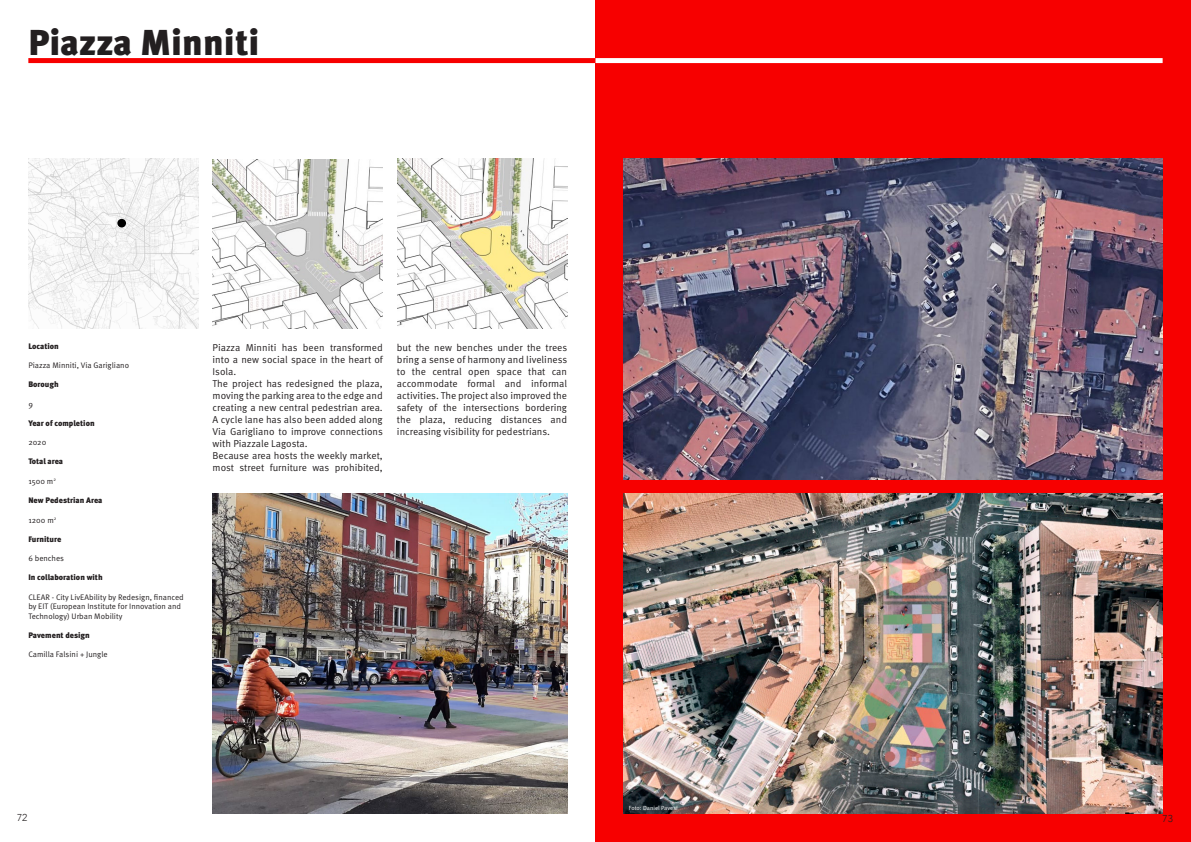
<style>
.page{position:relative;width:1191px;height:842px;background:#fff}
.page>*{position:absolute;margin:0;border:0;box-sizing:border-box;transform-origin:0 0}
.t1{font:900 36px "Meta Pro";color:#231f20}
.t2{font:10px/12px "Meta Pro";color:#231f20;text-align:justify}
.t3{font:300 10px "Avenir";color:#231f20}
.t4{font:8px/9.6px "Meta Pro";color:#231f20}
.t5{font:900 8px "Meta Pro";color:#231f20}
.t6{font:6px "Meta Pro";color:#fff}
</style>
<div class="page">
<div style="left:28px;top:58px;width:567px;height:5px;background:#f70000"></div>
<img style="left:213px;top:159px;width:170px;height:170px">
<img style="left:397px;top:158px;width:170px;height:171px">
<img style="left:213px;top:493px;width:354px;height:321px">
<img style="left:28px;top:159px;width:170px;height:170px">
<div style="left:117px;top:219px;width:9px;height:8px;background:#000;border-radius:50%"></div>
<div style="left:595px;top:0;width:596px;height:842px;background:#f70000"></div>
<div style="left:595px;top:58px;width:567px;height:5px;background:#fff"></div>
<img style="left:624px;top:159px;width:538px;height:320px">
<img style="left:624px;top:493px;width:538px;height:321px">
<p class="t1" style="left:28px;top:20px;width:233px">Piazza Minniti</p>
<p class="t5" style="left:28px;top:341px;width:32px">Location</p>
<p class="t4" style="left:28px;top:361px;width:102px">Piazza Minniti, Via Garigliano</p>
<p class="t5" style="left:28px;top:380px;width:32px">Borough</p>
<p class="t4" style="left:28px;top:399px;width:6px">9</p>
<p class="t5" style="left:28px;top:418px;width:68px">Year of completion</p>
<p class="t4" style="left:28px;top:438px;width:19px">2020</p>
<p class="t5" style="left:28px;top:456px;width:36px">Total area</p>
<p class="t4" style="left:28px;top:477px;width:29px">1500 m<sup>2</sup></p>
<p class="t5" style="left:28px;top:495px;width:76px">New Pedestrian Area</p>
<p class="t4" style="left:28px;top:515px;width:30px">1200 m<sup>2</sup></p>
<p class="t5" style="left:28px;top:534px;width:34px">Furniture</p>
<p class="t4" style="left:28px;top:554px;width:37px">6 benches</p>
<p class="t5" style="left:28px;top:572px;width:76px">In collaboration with</p>
<p class="t4" style="left:28px;top:592px;width:157px">CLEAR - City LivEAbility by Redesign, financed by EIT (European Institute for Innovation and<br>Technology) Urban Mobility</p>
<p class="t5" style="left:28px;top:630px;width:63px">Pavement design</p>
<p class="t4" style="left:28px;top:650px;width:81px">Camilla Falsini + Jungle</p>
<p class="t2" style="left:213px;top:341px;width:172px">Piazza Minniti has been transformed into a new social space in the heart of Isola.</p>
<p class="t2" style="left:213px;top:377px;width:172px">The project has redesigned the plaza, moving the parking area to the edge and creating a new central pedestrian area.<br>A cycle lane has also been added along Via Garigliano to improve connections with Piazzale Lagosta.</p>
<p class="t2" style="left:213px;top:449px;width:172px">Because area hosts the weekly market, most street furniture was prohibited,</p>
<p class="t2" style="left:397px;top:341px;width:172px">but the new benches under the trees bring a sense of harmony and liveliness to the central open space that can accommodate formal and informal activities. The project also improved the safety of the intersections bordering the plaza, reducing distances and increasing visibility for pedestrians.</p>
<p class="t6" style="left:629px;top:804px;width:51px">Foto: Daniel Pavesi</p>
<p class="t3" style="left:17px;top:812px;width:12px">72</p>
<p class="t3" style="left:1162px;top:812px;width:12px">73</p>
</div>
